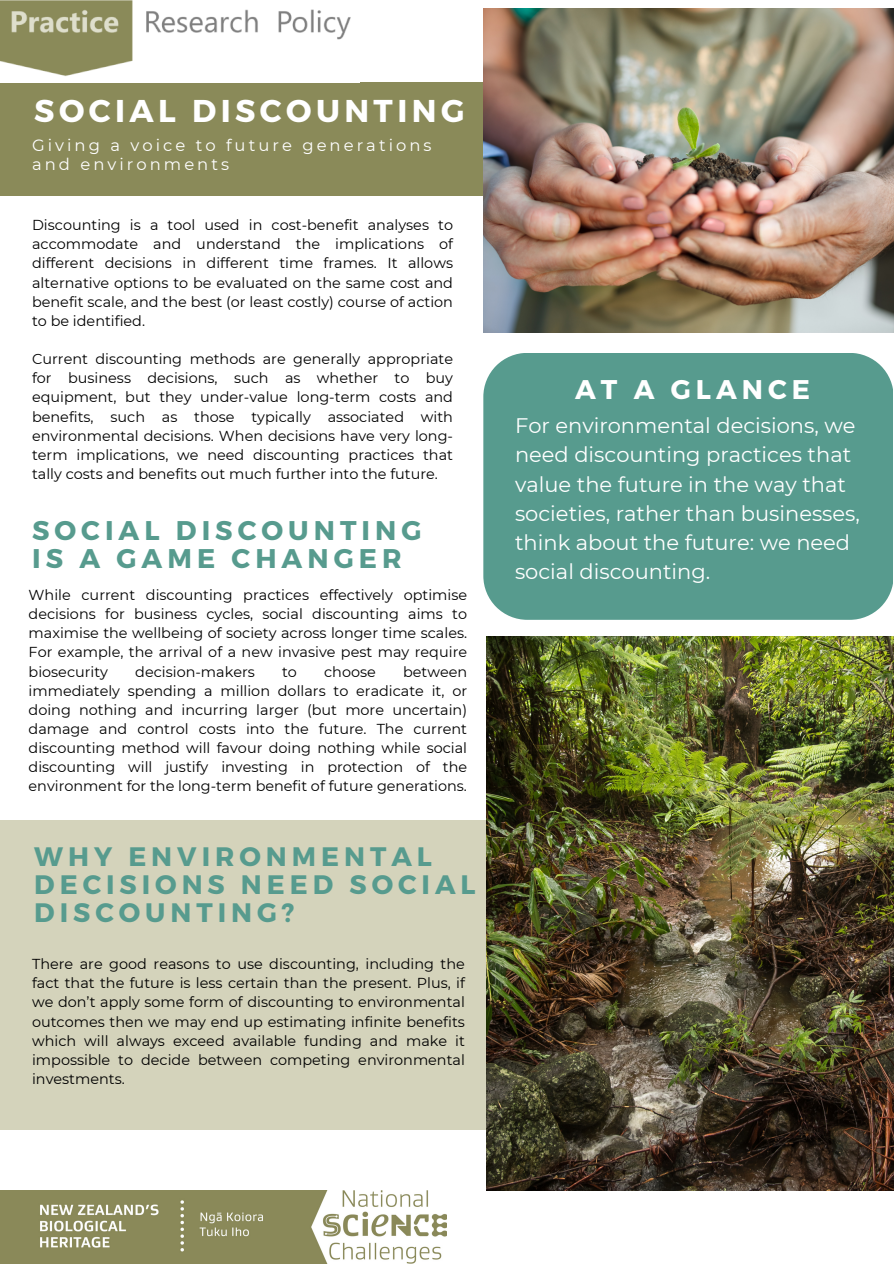
<style>
.page{position:relative;width:894px;height:1264px;background:#fff}
.page>*{position:absolute;margin:0;border:0;box-sizing:border-box;transform-origin:0 0}
.t1{font:700 31.5px "Montserrat";letter-spacing:.14em;color:#fff}
.t2{font:700 27px/28.2px "Montserrat";letter-spacing:.185em;color:#579b8e}
.t3{font:700 27px "Montserrat";letter-spacing:.185em;color:#fff}
.t4{font:700 26.7px/28.2px "Montserrat";letter-spacing:.185em;color:#579b8e}
.t5{font:21px/29.2px "Montserrat";color:#fff}
.t6{font:16.35px/19.2px "Montserrat";letter-spacing:.185em;color:#fff}
.t7{font:14.4px/19.2px "Montserrat";color:#000;text-align:justify}
</style>
<div class="page">
<div style="left:0;top:82px;width:616px;height:113px;background:#8a8a59"></div>
<img style="left:0;top:1190px;width:447px;height:73px">
<img style="left:0;top:0;width:351px;height:76px">
<img style="left:483px;top:9px;width:410px;height:324px">
<div style="left:483px;top:353px;width:410px;height:267px;background:#579b8e"></div>
<div style="left:0;top:819px;width:893px;height:310px;background:#d4d3bb"></div>
<img style="left:487px;top:637px;width:406px;height:553px">
<p class="t1" style="left:34px;top:90px;width:431px">SOCIAL DISCOUNTING</p>
<h2 class="t6" style="left:32px;top:135px;width:401px">Giving a voice to future generations and environments</h2>
<h3 class="t7" style="left:32px;top:215px;width:422px">Discounting is a tool used in cost-benefit analyses to accommodate and understand the implications of different decisions in different time frames. It allows alternative options to be evaluated on the same cost and benefit scale, and the best (or least costly) course of action to be identified.</h3>
<h2 class="t7" style="left:32px;top:349px;width:422px">Current discounting methods are generally appropriate for business decisions, such as whether to buy equipment, but they under-value long-term costs and benefits, such as those typically associated with environmental decisions. When decisions have very long&shy;term implications, we need discounting practices that tally costs and benefits out much further into the future.</h2>
<p class="t2" style="left:32px;top:515px;width:391px">SOCIAL DISCOUNTING<br>IS A GAME CHANGER</p>
<p class="t7" style="left:29px;top:585px;width:440px">While current discounting practices effectively optimise decisions for business cycles, social discounting aims to maximise the wellbeing of society across longer time scales.<br>For example, the arrival of a new invasive pest may require biosecurity</p>
<p class="t7" style="left:29px;top:661px;width:440px;text-indent:374px">between immediately spending a million dollars to eradicate it, or doing nothing and incurring larger (but more uncertain) damage and control costs into the future. The current discounting method will favour doing nothing while social discounting will justify investing in protection of the environment for the long-term benefit of future generations.</p>
<p class="t7" style="left:135px;top:661px;width:121px">decision-makers</p>
<p class="t7" style="left:282px;top:661px;width:16px">to</p>
<p class="t7" style="left:324px;top:661px;width:53px">choose</p>
<h4 class="t4" style="left:34px;top:840px;width:442px">WHY ENVIRONMENTAL<br>DECISIONS NEED SOCIAL<br>DISCOUNTING?</h4>
<p class="t7" style="left:32px;top:954px;width:434px">There are good reasons to use discounting, including the fact that the future is less certain than the present. Plus, if we don’t apply some form of discounting to environmental outcomes then we may end up estimating infinite benefits which will always exceed available funding and make it impossible to decide between competing environmental investments.</p>
<p class="t3" style="left:575px;top:371px;width:236px">AT A GLANCE</p>
<h2 class="t5" style="left:515px;top:411px;width:346px">For environmental decisions, we need discounting practices that value the future in the way that societies, rather than businesses, think about the future: we need social discounting.</h2>
</div>
